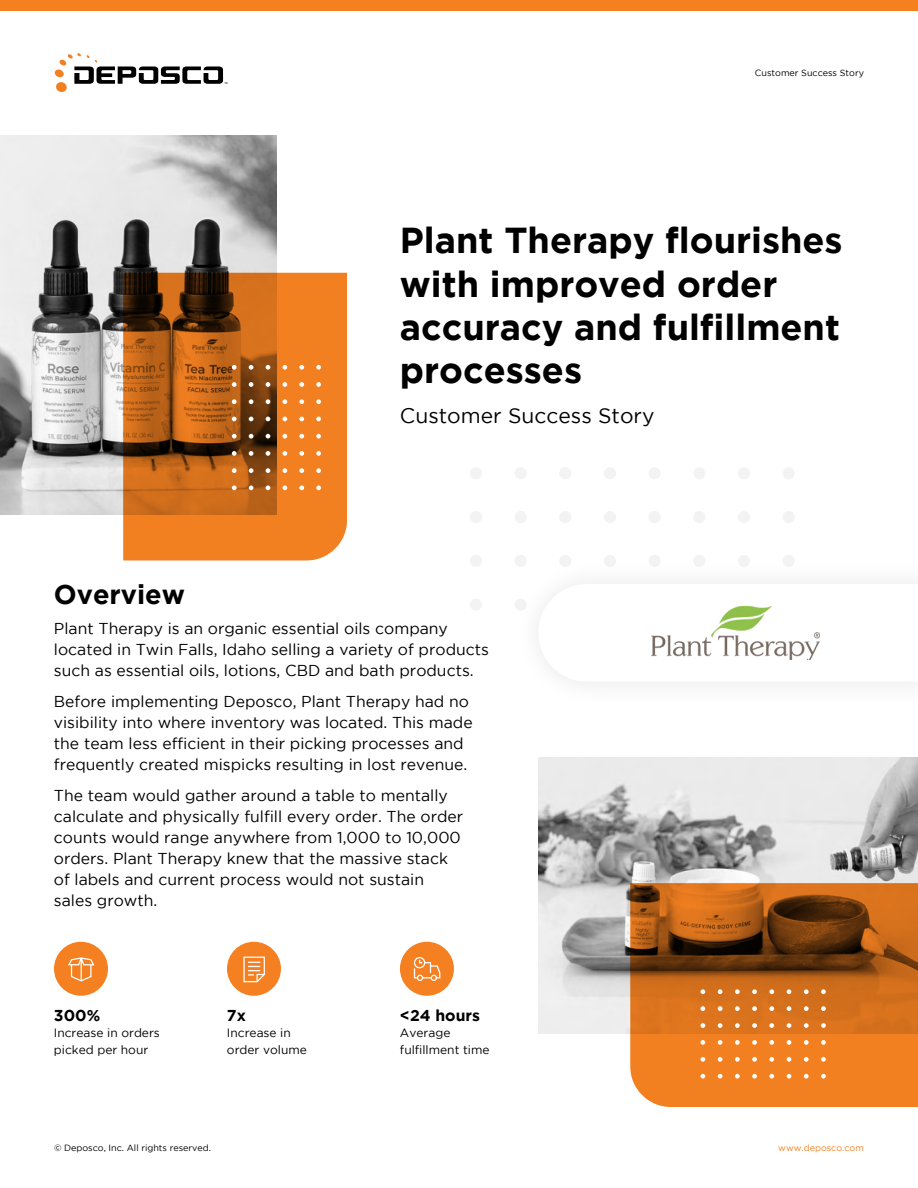
<style>
.page{position:relative;width:918px;height:1188px;background:#fff}
.page>*{position:absolute;margin:0;border:0;box-sizing:border-box;transform-origin:0 0}
.t1{font:700 36px/43.2px "Gotham";color:#000}
.t2{font:700 27px "Gotham";color:#000}
.lead{font:21px "Gotham";color:#000}
.t3{font:15.75px/21px "Gotham";color:#000}
.t4{font:700 15.75px "Gotham";color:#000}
.small{font:12px/16.5px "Gotham";color:#000}
.t5{font:9px "Gotham";color:#000}
.t6{font:9px "Gotham";color:#f38020}
</style>
<div class="page">
<div style="left:0;top:0;width:918px;height:11px;background:#f48020"></div>
<svg style="left:55px;top:53px;width:172px;height:39px"></svg>
<img style="left:538px;top:757px;width:380px;height:277px">
<img style="left:0;top:135px;width:276px;height:380px">
<div style="left:782px;top:555px;width:13px;height:12px;background:#f3f3f3;border-radius:50%"></div>
<div style="left:782px;top:511px;width:13px;height:12px;background:#f3f3f3;border-radius:50%"></div>
<div style="left:782px;top:467px;width:13px;height:12px;background:#f3f3f3;border-radius:50%"></div>
<div style="left:738px;top:555px;width:12px;height:12px;background:#f3f3f3;border-radius:50%"></div>
<div style="left:738px;top:511px;width:12px;height:12px;background:#f3f3f3;border-radius:50%"></div>
<div style="left:738px;top:467px;width:12px;height:12px;background:#f3f3f3;border-radius:50%"></div>
<div style="left:693px;top:555px;width:12px;height:12px;background:#f3f3f3;border-radius:50%"></div>
<div style="left:693px;top:511px;width:12px;height:12px;background:#f3f3f3;border-radius:50%"></div>
<div style="left:693px;top:467px;width:12px;height:12px;background:#f3f3f3;border-radius:50%"></div>
<div style="left:648px;top:555px;width:13px;height:12px;background:#f3f3f3;border-radius:50%"></div>
<div style="left:648px;top:511px;width:13px;height:12px;background:#f3f3f3;border-radius:50%"></div>
<div style="left:648px;top:467px;width:13px;height:12px;background:#f3f3f3;border-radius:50%"></div>
<div style="left:604px;top:555px;width:12px;height:12px;background:#f3f3f3;border-radius:50%"></div>
<div style="left:604px;top:511px;width:12px;height:12px;background:#f3f3f3;border-radius:50%"></div>
<div style="left:604px;top:467px;width:12px;height:12px;background:#f3f3f3;border-radius:50%"></div>
<div style="left:559px;top:555px;width:12px;height:12px;background:#f3f3f3;border-radius:50%"></div>
<div style="left:559px;top:511px;width:12px;height:12px;background:#f3f3f3;border-radius:50%"></div>
<div style="left:559px;top:467px;width:12px;height:12px;background:#f3f3f3;border-radius:50%"></div>
<div style="left:514px;top:555px;width:13px;height:12px;background:#f3f3f3;border-radius:50%"></div>
<div style="left:514px;top:511px;width:13px;height:12px;background:#f3f3f3;border-radius:50%"></div>
<div style="left:514px;top:467px;width:13px;height:12px;background:#f3f3f3;border-radius:50%"></div>
<div style="left:470px;top:599px;width:12px;height:12px;background:#f3f3f3;border-radius:50%"></div>
<div style="left:470px;top:555px;width:12px;height:12px;background:#f3f3f3;border-radius:50%"></div>
<div style="left:470px;top:511px;width:12px;height:12px;background:#f3f3f3;border-radius:50%"></div>
<div style="left:470px;top:467px;width:12px;height:12px;background:#f3f3f3;border-radius:50%"></div>
<div style="left:512px;top:558px;width:406px;height:150px;background:#fff"></div>
<img style="left:652px;top:606px;width:168px;height:54px">
<div style="left:54px;top:942px;width:54px;height:54px;background:#f58021;border-radius:50%"></div>
<svg style="left:68px;top:957px;width:27px;height:25px"></svg>
<div style="left:227px;top:942px;width:54px;height:54px;background:#f58021;border-radius:50%"></div>
<svg style="left:243px;top:956px;width:22px;height:27px"></svg>
<div style="left:400px;top:942px;width:54px;height:54px;background:#f58021;border-radius:50%"></div>
<div style="left:414px;top:957px;width:11px;height:11px;border:1px solid #fff;border-radius:50%"></div>
<svg style="left:413px;top:959px;width:28px;height:22px"></svg>
<svg style="left:630px;top:883px;width:288px;height:224px"></svg>
<svg style="left:821px;top:1074px;width:5px;height:5px"></svg>
<svg style="left:821px;top:1057px;width:5px;height:5px"></svg>
<svg style="left:821px;top:1040px;width:5px;height:5px"></svg>
<svg style="left:821px;top:1023px;width:5px;height:5px"></svg>
<svg style="left:821px;top:1006px;width:5px;height:5px"></svg>
<svg style="left:821px;top:989px;width:5px;height:5px"></svg>
<svg style="left:804px;top:1074px;width:5px;height:5px"></svg>
<svg style="left:804px;top:1057px;width:5px;height:5px"></svg>
<svg style="left:804px;top:1040px;width:5px;height:5px"></svg>
<svg style="left:804px;top:1023px;width:5px;height:5px"></svg>
<svg style="left:804px;top:1006px;width:5px;height:5px"></svg>
<svg style="left:804px;top:989px;width:5px;height:5px"></svg>
<svg style="left:787px;top:1074px;width:4px;height:5px"></svg>
<svg style="left:787px;top:1057px;width:4px;height:5px"></svg>
<svg style="left:787px;top:1040px;width:4px;height:5px"></svg>
<svg style="left:787px;top:1023px;width:4px;height:5px"></svg>
<svg style="left:787px;top:1006px;width:4px;height:5px"></svg>
<svg style="left:787px;top:989px;width:4px;height:5px"></svg>
<svg style="left:769px;top:1074px;width:5px;height:5px"></svg>
<svg style="left:769px;top:1057px;width:5px;height:5px"></svg>
<svg style="left:769px;top:1040px;width:5px;height:5px"></svg>
<svg style="left:769px;top:1023px;width:5px;height:5px"></svg>
<svg style="left:769px;top:1006px;width:5px;height:5px"></svg>
<svg style="left:769px;top:989px;width:5px;height:5px"></svg>
<svg style="left:752px;top:1074px;width:5px;height:5px"></svg>
<svg style="left:752px;top:1057px;width:5px;height:5px"></svg>
<svg style="left:752px;top:1040px;width:5px;height:5px"></svg>
<svg style="left:752px;top:1023px;width:5px;height:5px"></svg>
<svg style="left:752px;top:1006px;width:5px;height:5px"></svg>
<svg style="left:752px;top:989px;width:5px;height:5px"></svg>
<svg style="left:735px;top:1074px;width:5px;height:5px"></svg>
<svg style="left:735px;top:1057px;width:5px;height:5px"></svg>
<svg style="left:735px;top:1040px;width:5px;height:5px"></svg>
<svg style="left:735px;top:1023px;width:5px;height:5px"></svg>
<svg style="left:735px;top:1006px;width:5px;height:5px"></svg>
<svg style="left:735px;top:989px;width:5px;height:5px"></svg>
<svg style="left:718px;top:1074px;width:4px;height:5px"></svg>
<svg style="left:718px;top:1057px;width:4px;height:5px"></svg>
<svg style="left:718px;top:1040px;width:4px;height:5px"></svg>
<svg style="left:718px;top:1023px;width:4px;height:5px"></svg>
<svg style="left:718px;top:1006px;width:4px;height:5px"></svg>
<svg style="left:718px;top:989px;width:4px;height:5px"></svg>
<svg style="left:701px;top:1074px;width:4px;height:5px"></svg>
<svg style="left:701px;top:1057px;width:4px;height:5px"></svg>
<svg style="left:701px;top:1040px;width:4px;height:5px"></svg>
<svg style="left:701px;top:1023px;width:4px;height:5px"></svg>
<svg style="left:701px;top:1006px;width:4px;height:5px"></svg>
<svg style="left:701px;top:989px;width:4px;height:5px"></svg>
<svg style="left:123px;top:273px;width:224px;height:287px"></svg>
<svg style="left:316px;top:365px;width:5px;height:5px"></svg>
<svg style="left:299px;top:365px;width:5px;height:5px"></svg>
<svg style="left:283px;top:365px;width:4px;height:5px"></svg>
<svg style="left:266px;top:365px;width:4px;height:5px"></svg>
<svg style="left:249px;top:365px;width:4px;height:5px"></svg>
<svg style="left:232px;top:365px;width:5px;height:5px"></svg>
<svg style="left:316px;top:382px;width:5px;height:5px"></svg>
<svg style="left:299px;top:382px;width:5px;height:5px"></svg>
<svg style="left:283px;top:382px;width:4px;height:5px"></svg>
<svg style="left:266px;top:382px;width:4px;height:5px"></svg>
<svg style="left:249px;top:382px;width:4px;height:5px"></svg>
<svg style="left:232px;top:382px;width:5px;height:5px"></svg>
<svg style="left:316px;top:399px;width:5px;height:5px"></svg>
<svg style="left:299px;top:399px;width:5px;height:5px"></svg>
<svg style="left:283px;top:399px;width:4px;height:5px"></svg>
<svg style="left:266px;top:399px;width:4px;height:5px"></svg>
<svg style="left:249px;top:399px;width:4px;height:5px"></svg>
<svg style="left:232px;top:399px;width:5px;height:5px"></svg>
<svg style="left:316px;top:417px;width:5px;height:4px"></svg>
<svg style="left:299px;top:417px;width:5px;height:4px"></svg>
<svg style="left:283px;top:417px;width:4px;height:4px"></svg>
<svg style="left:266px;top:417px;width:4px;height:4px"></svg>
<svg style="left:249px;top:417px;width:4px;height:4px"></svg>
<svg style="left:232px;top:417px;width:5px;height:4px"></svg>
<svg style="left:316px;top:434px;width:5px;height:5px"></svg>
<svg style="left:299px;top:434px;width:5px;height:5px"></svg>
<svg style="left:283px;top:434px;width:4px;height:5px"></svg>
<svg style="left:266px;top:434px;width:4px;height:5px"></svg>
<svg style="left:249px;top:434px;width:4px;height:5px"></svg>
<svg style="left:232px;top:434px;width:5px;height:5px"></svg>
<svg style="left:316px;top:451px;width:5px;height:5px"></svg>
<svg style="left:299px;top:451px;width:5px;height:5px"></svg>
<svg style="left:283px;top:451px;width:4px;height:5px"></svg>
<svg style="left:266px;top:451px;width:4px;height:5px"></svg>
<svg style="left:249px;top:451px;width:4px;height:5px"></svg>
<svg style="left:232px;top:451px;width:5px;height:5px"></svg>
<svg style="left:316px;top:468px;width:5px;height:5px"></svg>
<svg style="left:299px;top:468px;width:5px;height:5px"></svg>
<svg style="left:283px;top:468px;width:4px;height:5px"></svg>
<svg style="left:266px;top:468px;width:4px;height:5px"></svg>
<svg style="left:249px;top:468px;width:4px;height:5px"></svg>
<svg style="left:232px;top:468px;width:5px;height:5px"></svg>
<svg style="left:316px;top:485px;width:5px;height:5px"></svg>
<svg style="left:299px;top:485px;width:5px;height:5px"></svg>
<svg style="left:283px;top:485px;width:4px;height:5px"></svg>
<svg style="left:266px;top:485px;width:4px;height:5px"></svg>
<svg style="left:249px;top:485px;width:4px;height:5px"></svg>
<svg style="left:232px;top:485px;width:5px;height:5px"></svg>
<p class="t5" style="left:755px;top:68px;width:111px">Customer Success Story</p>
<p class="t1" style="left:400px;top:218px;width:444px">Plant Therapy flourishes with improved order accuracy and fulfillment processes</p>
<p class="lead" style="left:400px;top:404px;width:256px">Customer Success Story</p>
<p class="t2" style="left:54px;top:578px;width:133px">Overview</p>
<p class="t3" style="left:54px;top:618px;width:437px">Plant Therapy is an organic essential oils company located in Twin Falls, Idaho selling a variety of products such as essential oils, lotions, CBD and bath products.</p>
<p class="t3" style="left:54px;top:691px;width:420px">Before implementing Deposco, Plant Therapy had no visibility into where inventory was located. This made the team less efficient in their picking processes and frequently created mispicks resulting in lost revenue.</p>
<p class="t3" style="left:54px;top:784px;width:411px">The team would gather around a table to mentally calculate and physically fulfill every order. The order counts would range anywhere from 1,000 to 10,000 orders. Plant Therapy knew that the massive stack of labels and current process would not sustain sales growth.</p>
<p class="t4" style="left:54px;top:1006px;width:48px">300%</p>
<p class="small" style="left:54px;top:1025px;width:107px">Increase in orders picked per hour</p>
<p class="t4" style="left:227px;top:1006px;width:20px">7x</p>
<p class="small" style="left:227px;top:1025px;width:82px">Increase in order volume</p>
<p class="t4" style="left:400px;top:1006px;width:82px">&lt;24 hours</p>
<p class="small" style="left:400px;top:1025px;width:91px">Average fulfillment time</p>
<p class="t5" style="left:54px;top:1143px;width:158px">© Deposco, Inc. All rights reserved.</p>
<p class="t6" style="left:778px;top:1143px;width:87px">www.deposco.com</p>
</div>
